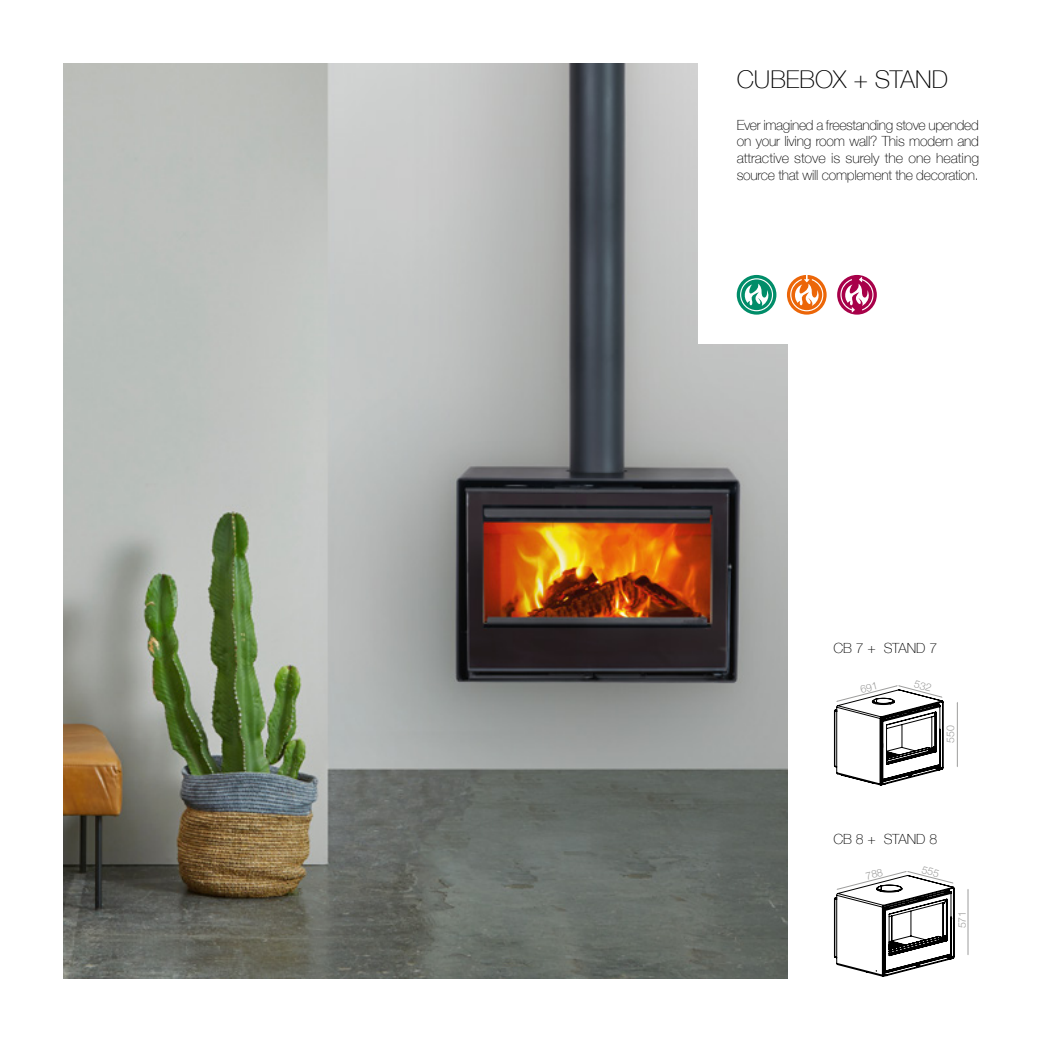
<style>
.page{position:relative;width:1042px;height:1042px;background:#fff}
.page>*{position:absolute;margin:0;border:0;box-sizing:border-box;transform-origin:0 0}
.t1{font:100 24.5px "Helvetica Neue";color:#000}
.t2{font:100 14px/16.8px "Helvetica Neue";letter-spacing:-.02em;color:#000;text-align:justify}
.t3{font:300 10.5px "Helvetica Neue";color:#9d9d9c}
</style>
<div class="page">
<img style="left:63px;top:63px;width:724px;height:916px">
<div style="left:699px;top:0;width:343px;height:343px;background:#fff"></div>
<svg style="left:787px;top:275px;width:39px;height:40px"></svg>
<svg style="left:837px;top:275px;width:40px;height:40px"></svg>
<svg style="left:737px;top:275px;width:39px;height:40px"></svg>
<hr style="left:957px;top:703px;width:1px;height:63px;background:#9d9d9c">
<hr style="left:967px;top:890px;width:1px;height:64px;background:#9d9d9c">
<svg style="left:834px;top:685px;width:109px;height:100px"></svg>
<svg style="left:834px;top:871px;width:121px;height:106px"></svg>
<h1 class="t1" style="left:737px;top:60px;width:213px">CUBEBOX + STAND</h1>
<p class="t2" style="left:737px;top:116px;width:244px">Ever imagined a freestanding stove upended on your living room wall? This modern and attractive stove is surely the one heating source that will complement the decoration.</p>
<p class="t2" style="left:833px;top:639px;width:105px">CB 7 + STAND 7</p>
<p class="t3" style="left:942px;top:742px;width:19px;rotate:-90deg">550</p>
<p class="t2" style="left:833px;top:830px;width:105px">CB 8 + STAND 8</p>
<p class="t3" style="left:953px;top:928px;width:19px;rotate:-90deg">571</p>
</div>
